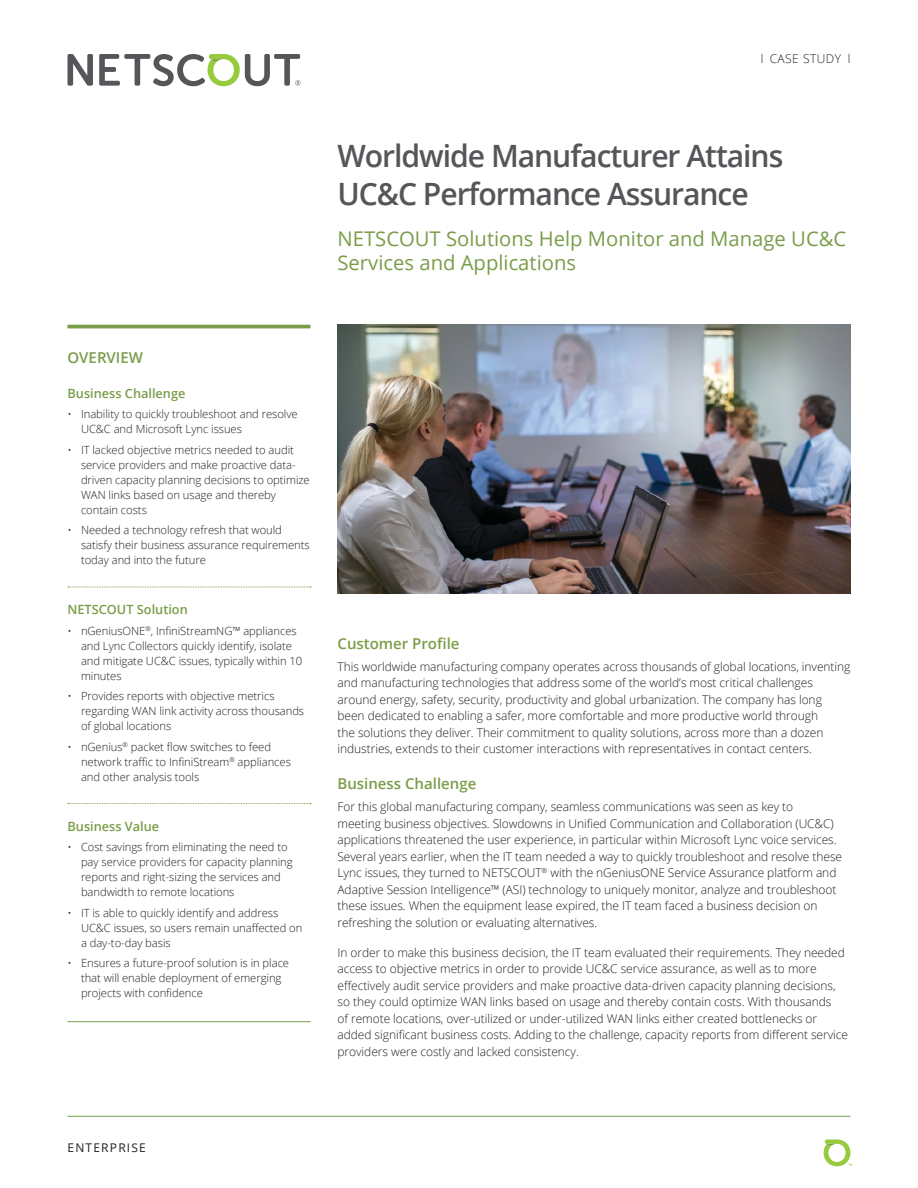
<style>
.page{position:relative;width:918px;height:1188px;background:#fff}
.page>*{position:absolute;margin:0;border:0;box-sizing:border-box;transform-origin:0 0}
.Document_Title{font:600 30.75px/37.5px "Open Sans";letter-spacing:-.035em;color:#56565a}
.Subtitle{font:20.25px/24.8px "Open Sans";color:#7a9d49}
.Level_1_-_Heading{font:600 15px "Open Sans";color:#7a9d49}
.Level_1_-_Section_He{font:600 15px "Open Sans";color:#7a9d49}
.Level_2_-_Heading{font:600 12.75px "Open Sans";color:#7a9d49}
.Body{font:300 12px/16.5px "Open Sans";letter-spacing:-.005em;color:#231f20}
.Body-2{font:300 12px "Open Sans";letter-spacing:.04em;color:#231f20}
.t1{font:12px "Open Sans";letter-spacing:.1em;color:#231f20}
.t2{font:300 11.25px/15px "Open Sans";letter-spacing:-.005em;color:#231f20}
</style>
<div class="page">
<hr style="left:68px;top:1116px;width:782px;height:1px;background:#7a9d49">
<svg style="left:824px;top:1139px;width:28px;height:27px"></svg>
<svg style="left:68px;top:54px;width:25px;height:32px"></svg>
<svg style="left:99px;top:54px;width:201px;height:32px"></svg>
<img style="left:338px;top:324px;width:512px;height:270px">
<hr style="left:68px;top:325px;width:242px;height:3px;background:#7a9d49">
<svg style="left:68px;top:587px;width:243px;height:1px"></svg>
<svg style="left:68px;top:803px;width:243px;height:1px"></svg>
<hr style="left:68px;top:1021px;width:242px;height:1px;background:#7a9d49">
<p class="Body-2" style="left:761px;top:51px;width:91px">l CASE STUDY l</p>
<p class="Document_Title" style="left:338px;top:137px;width:447px">Worldwide Manufacturer Attains<br>UC&amp;C Performance Assurance</p>
<p class="Subtitle" style="left:338px;top:225px;width:510px">NETSCOUT Solutions Help Monitor and Manage UC&amp;C<br>Services and Applications</p>
<p class="Level_1_-_Section_He" style="left:68px;top:347px;width:77px">OVERVIEW</p>
<p class="Level_2_-_Heading" style="left:68px;top:385px;width:120px">Business Challenge</p>
<p class="t2" style="left:81px;top:406px;width:218px;text-indent:-14px">• Inability to quickly troubleshoot and resolve<br>UC&amp;C and Microsoft Lync issues</p>
<p class="t2" style="left:81px;top:442px;width:230px;text-indent:-14px">• IT lacked objective metrics needed to audit service providers and make proactive data&shy;driven capacity planning decisions to optimize WAN links based on usage and thereby contain costs</p>
<p class="t2" style="left:81px;top:522px;width:230px;text-indent:-14px">• Needed a technology refresh that would satisfy their business assurance requirements today and into the future</p>
<p class="Level_2_-_Heading" style="left:68px;top:601px;width:122px">NETSCOUT Solution</p>
<p class="t2" style="left:81px;top:623px;width:223px;text-indent:-14px">• nGeniusONE<sup>®</sup>, InfiniStreamNG™ appliances and Lync Collectors quickly identify, isolate and mitigate UC&amp;C issues, typically within 10 minutes</p>
<p class="t2" style="left:81px;top:688px;width:225px;text-indent:-14px">• Provides reports with objective metrics regarding WAN link activity across thousands of global locations</p>
<p class="t2" style="left:81px;top:739px;width:211px;text-indent:-14px">• nGenius<sup>®</sup> packet flow switches to feed network traffic to InfiniStream<sup>®</sup> appliances and other analysis tools</p>
<p class="Level_2_-_Heading" style="left:68px;top:817px;width:93px">Business Value</p>
<p class="t2" style="left:81px;top:839px;width:213px;text-indent:-14px">• Cost savings from eliminating the need to pay service providers for capacity planning reports and right-sizing the services and bandwidth to remote locations</p>
<p class="t2" style="left:81px;top:905px;width:223px;text-indent:-14px">• IT is able to quickly identify and address<br>UC&amp;C issues, so users remain unaffected on a day-to-day basis</p>
<p class="t2" style="left:81px;top:955px;width:210px;text-indent:-14px">• Ensures a future-proof solution is in place that will enable deployment of emerging projects with confidence</p>
<p class="Level_1_-_Heading" style="left:338px;top:633px;width:124px">Customer Profile</p>
<p class="Body" style="left:338px;top:658px;width:515px">This worldwide manufacturing company operates across thousands of global locations, inventing and manufacturing technologies that address some of the world’s most critical challenges around energy, safety, security, productivity and global urbanization. The company has long been dedicated to enabling a safer, more comfortable and more productive world through<br>the solutions they deliver. Their commitment to quality solutions, across more than a dozen industries, extends to their customer interactions with representatives in contact centers.</p>
<p class="Level_1_-_Heading" style="left:338px;top:774px;width:140px">Business Challenge</p>
<p class="Body" style="left:338px;top:798px;width:506px">For this global manufacturing company, seamless communications was seen as key to<br>meeting business objectives. Slowdowns in Unified Communication and Collaboration (UC&amp;C) applications threatened the user experience, in particular within Microsoft Lync voice services.<br>Several years earlier, when the IT team needed a way to quickly troubleshoot and resolve these Lync issues, they turned to NETSCOUT<sup>®</sup> with the nGeniusONE Service Assurance platform and Adaptive Session Intelligence™ (ASI) technology to uniquely monitor, analyze and troubleshoot these issues. When the equipment lease expired, the IT team faced a business decision on refreshing the solution or evaluating alternatives.</p>
<p class="Body" style="left:338px;top:944px;width:512px">In order to make this business decision, the IT team evaluated their requirements. They needed access to objective metrics in order to provide UC&amp;C service assurance, as well as to more effectively audit service providers and make proactive data-driven capacity planning decisions, so they could optimize WAN links based on usage and thereby contain costs. With thousands<br>of remote locations, over-utilized or under-utilized WAN links either created bottlenecks or added significant business costs. Adding to the challenge, capacity reports from different service providers were costly and lacked consistency.</p>
<p class="t1" style="left:68px;top:1139px;width:80px">ENTERPRISE</p>
</div>
